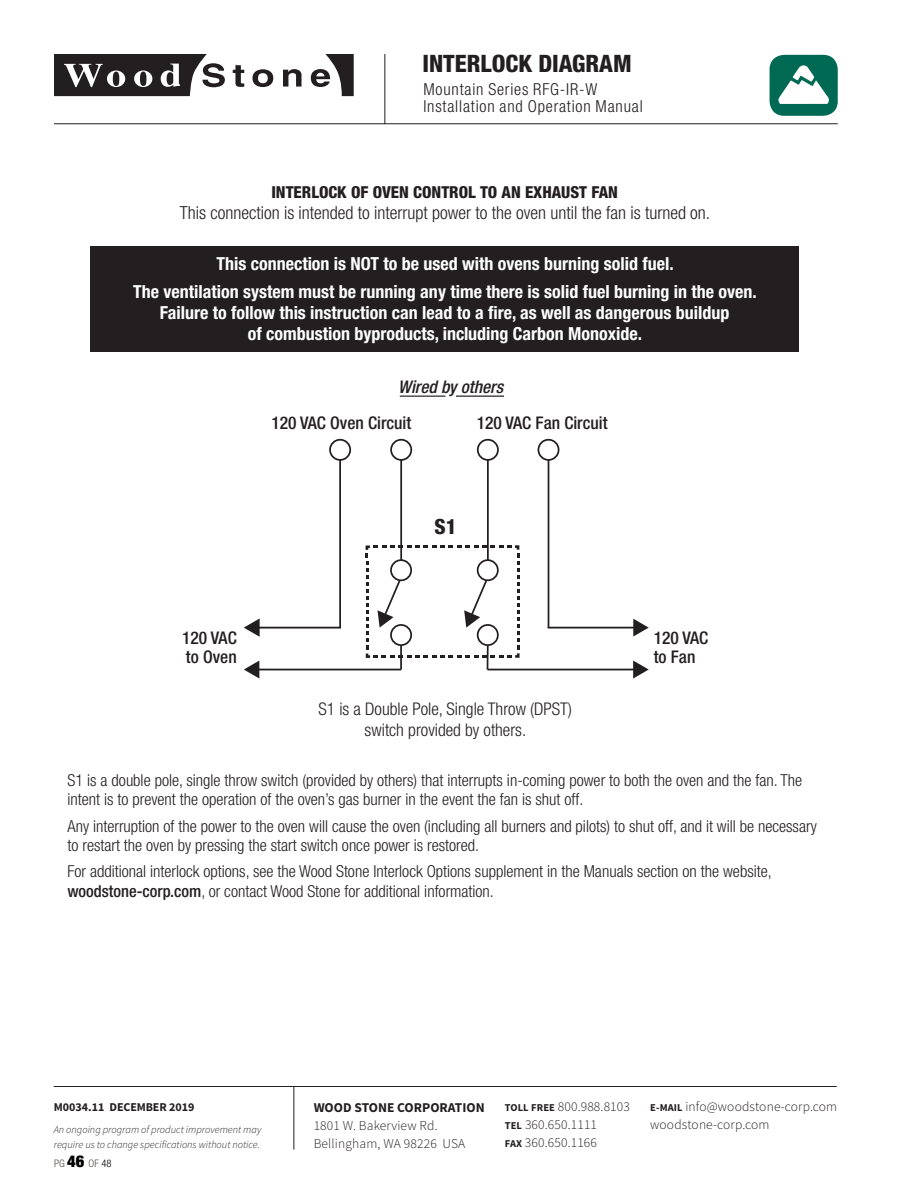
<style>
.page{position:relative;width:918px;height:1188px;background:#fff}
.page>*{position:absolute;margin:0;border:0;box-sizing:border-box;transform-origin:0 0}
.section__TOC_trigg{font:800 condensed 24px "Helvetica Neue LT Std";color:#231f20}
.t1{font:800 condensed 21px "Helvetica Neue LT Std";color:#231f20}
.body_Centered{font:700 condensed 18px/21px "Helvetica Neue LT Std";color:#fff;text-align:center}
.body_Centered-2{font:300 condensed 18px "Helvetica Neue LT Std";color:#231f20}
.t2{font:500 condensed 17.4px/19.2px "Helvetica Neue LT Std";color:#231f20}
.t3{font:300 condensed 17.4px/21px "Helvetica Neue LT Std";color:#231f20;text-align:center}
.t4{font:italic 500 condensed 17.4px "Helvetica Neue LT Std";color:#231f20}
.body_Justified__to{font:300 condensed 16.5px/19.5px "Helvetica Neue LT Std";color:#231f20}
.body_Justified__to-2{font:300 condensed 16.5px/17.2px "Helvetica Neue LT Std";letter-spacing:.05em;color:#231f20}
.page_head{font:800 condensed 16.5px "Helvetica Neue LT Std";color:#231f20}
.t5{font:300 13.5px/18px "Source Sans Pro";letter-spacing:.01em;color:#231f20}
.t6{font:700 13.5px "Source Sans Pro";color:#231f20}
.t7{font:700 12px "Source Sans Pro";color:#231f20}
.t8{font:italic 300 10.5px/15px "Source Sans Pro";color:#231f20}
.t9{font:300 condensed 10.35px "Helvetica Neue LT Std";color:#524a47}
.s1{font-weight:500}
.s2{font-weight:900;font-size:16.35px;color:#000}
.s3{color:#000}
.s4{font-weight:700;font-size:10.5px}
</style>
<div class="page">
<hr style="left:54px;top:123px;width:784px;height:1px;background:#231f20">
<svg style="left:233px;top:65px;width:11px;height:22px"></svg>
<svg style="left:54px;top:54px;width:171px;height:42px"></svg>
<svg style="left:252px;top:69px;width:21px;height:18px"></svg>
<svg style="left:283px;top:69px;width:19px;height:18px"></svg>
<svg style="left:311px;top:54px;width:43px;height:42px"></svg>
<hr style="left:384px;top:54px;width:1px;height:70px;background:#231f20">
<hr style="left:54px;top:1086px;width:783px;height:1px;background:#231f20">
<hr style="left:293px;top:1087px;width:1px;height:63px;background:#231f20">
<div style="left:770px;top:55px;width:68px;height:61px;background:#006954;border-radius:15px"></div>
<svg style="left:778px;top:65px;width:51px;height:39px"></svg>
<div style="left:90px;top:246px;width:709px;height:106px;background:#231f20"></div>
<div style="left:329px;top:439px;width:22px;height:22px;border:2px solid #231f20;border-radius:50%"></div>
<div style="left:477px;top:439px;width:22px;height:22px;border:2px solid #231f20;border-radius:50%"></div>
<div style="left:538px;top:439px;width:21px;height:22px;border:2px solid #231f20;border-radius:50%"></div>
<hr style="left:339px;top:460px;width:2px;height:168px;background:#231f20">
<hr style="left:548px;top:460px;width:1px;height:168px;background:#231f20">
<hr style="left:257px;top:627px;width:84px;height:2px;background:#231f20">
<svg style="left:244px;top:618px;width:16px;height:19px"></svg>
<hr style="left:548px;top:627px;width:88px;height:2px;background:#231f20">
<svg style="left:633px;top:619px;width:16px;height:18px"></svg>
<hr style="left:487px;top:460px;width:2px;height:100px;background:#231f20">
<div style="left:390px;top:439px;width:22px;height:22px;border:2px solid #231f20;border-radius:50%"></div>
<hr style="left:400px;top:460px;width:2px;height:100px;background:#231f20">
<hr style="left:257px;top:669px;width:144px;height:1px;background:#231f20">
<svg style="left:244px;top:661px;width:15px;height:18px"></svg>
<hr style="left:487px;top:669px;width:149px;height:1px;background:#231f20">
<svg style="left:633px;top:661px;width:16px;height:18px"></svg>
<svg style="left:366px;top:545px;width:154px;height:113px"></svg>
<hr style="left:400px;top:645px;width:2px;height:25px;background:#231f20">
<hr style="left:487px;top:645px;width:2px;height:25px;background:#231f20">
<hr style="left:400px;top:396px;width:45px;height:1px;background:#231f20">
<hr style="left:456px;top:396px;width:48px;height:1px;background:#231f20">
<p class="section__TOC_trigg" style="left:422px;top:48px;width:211px">INTERLOCK DIAGRAM</p>
<p class="body_Justified__to-2" style="left:423px;top:80px;width:221px">Mountain Series RFG-IR-W<br>Installation and Operation Manual</p>
<p class="page_head" style="left:271px;top:182px;width:348px">INTERLOCK OF OVEN CONTROL TO AN EXHAUST FAN</p>
<p class="body_Centered-2" style="left:180px;top:203px;width:529px">This connection is intended to interrupt power to the oven until the fan is turned on.</p>
<p class="body_Centered" style="left:216px;top:253px;width:459px">This connection is NOT to be used with ovens burning solid fuel.</p>
<p class="body_Centered" style="left:133px;top:281px;width:625px">The ventilation system must be running any time there is solid fuel burning in the oven.<br>Failure to follow this instruction can lead to a fire, as well as dangerous buildup<br>of combustion byproducts, including Carbon Monoxide.</p>
<p class="t4" style="left:398px;top:377px;width:107px">Wired by others</p>
<p class="t2" style="left:271px;top:413px;width:141px">120 VAC Oven Circuit</p>
<p class="t2" style="left:477px;top:413px;width:132px">120 VAC Fan Circuit</p>
<p class="t1" style="left:435px;top:514px;width:24px">S1</p>
<p class="t2" style="left:182px;top:628px;width:56px">120 VAC to Oven</p>
<p class="t3" style="left:318px;top:699px;width:255px">S1 is a Double Pole, Single Throw (DPST) switch provided by others.</p>
<p class="t2" style="left:654px;top:628px;width:56px">120 VAC to Fan</p>
<p class="body_Justified__to" style="left:67px;top:770px;width:736px">S1 is a double pole, single throw switch (provided by others) that interrupts in-coming power to both the oven and the fan. The intent is to prevent the operation of the oven’s gas burner in the event the fan is shut off.</p>
<p class="body_Justified__to" style="left:67px;top:816px;width:751px">Any interruption of the power to the oven will cause the oven (including all burners and pilots) to shut off, and it will be necessary to restart the oven by pressing the start switch once power is restored.</p>
<p class="body_Justified__to" style="left:67px;top:862px;width:706px">For additional interlock options, see the Wood Stone Interlock Options supplement in the Manuals section on the website, <span class="s1">woodstone-corp.com</span>, or contact Wood Stone for additional information.</p>
<p class="t7" style="left:54px;top:1099px;width:142px">M0034.11 DECEMBER 2019</p>
<p class="t8" style="left:54px;top:1122px;width:209px">An ongoing program of product improvement may require us to change specifications without notice.</p>
<p class="t9" style="left:54px;top:1158px;width:59px">PG <span class="s2">46</span> OF <span class="s3">48</span></p>
<p class="t6" style="left:314px;top:1098px;width:173px">WOOD STONE CORPORATION</p>
<p class="t5" style="left:314px;top:1116px;width:153px">1801 W. Bakerview Rd.<br>Bellingham, WA 98226 USA</p>
<p class="t5" style="left:505px;top:1098px;width:127px"><span class="s4">TOLL FREE</span> 800.988.8103<br><span class="s4">TEL</span> 360.650.1111<br><span class="s4">FAX</span> 360.650.1166</p>
<p class="t5" style="left:650px;top:1098px;width:189px"><span class="s4">E-MAIL</span> info@woodstone-corp.com woodstone-corp.com</p>
</div>
